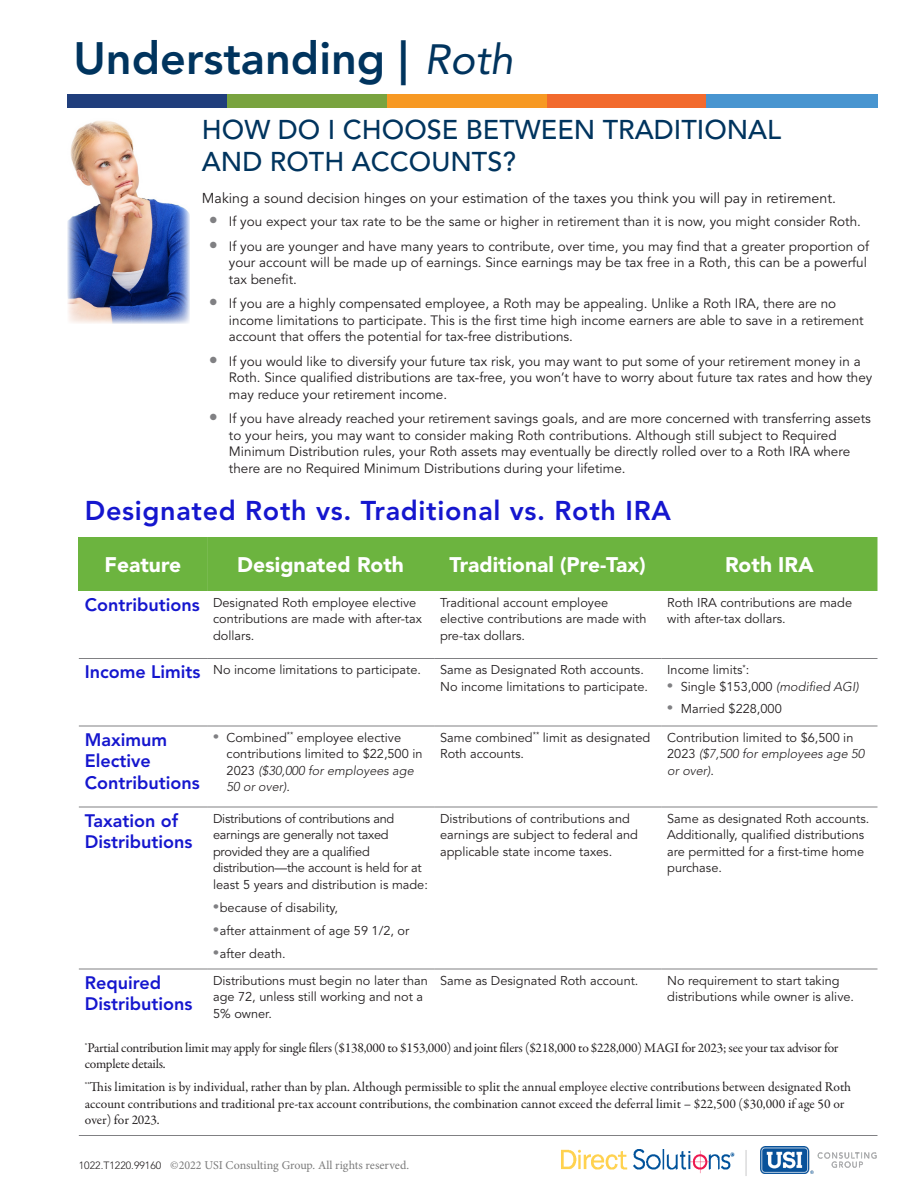
<style>
.page{position:relative;width:918px;height:1188px;background:#fff}
.page>*{position:absolute;margin:0;border:0;box-sizing:border-box;transform-origin:0 0}
.t1{font:800 45px "Avenir LT Std";color:#00345e}
.t2{font:500 27px/32.4px "Avenir LT Std";color:#00345e}
.t3{font:800 27px "Avenir LT Std";letter-spacing:.025em;color:#1516ce}
.t4{font:900 21px "Avenir LT Std";color:#fff}
.t5{font:800 18px/21.6px "Avenir LT Std";color:#1516ce}
.t6{font:14.25px "Avenir LT Std";color:#231f20}
.t7{font:13.5px/16.5px "Avenir LT Std";color:#231f20}
.t8{font:13.5px/16.2px "Garamond Premr Pro";letter-spacing:-.01em;color:#231f20}
.t9{font:12.75px/16.5px "Avenir LT Std";color:#231f20}
.t10{font:12.75px/16.5px "Avenir LT Std";letter-spacing:-.02em;color:#231f20}
.t11{font:12px "Minion Pro";color:#7c7c7c}
.s1{font-weight:400;font-style:italic;font-size:42px}
.s2{font-family:"Times New Roman";font-weight:700;font-size:16.5px;color:#808083}
.s3{font-weight:300;font-style:italic}
.s4{font-family:"Avenir LT Std";font-weight:300;font-size:10.5px;color:#231f20}
</style>
<div class="page">
<div style="left:79px;top:537px;width:128px;height:54px;background:#6cb43f"></div>
<div style="left:207px;top:537px;width:671px;height:54px;background:#6cb43f"></div>
<hr style="left:79px;top:658px;width:128px;height:1px;background:#808083">
<hr style="left:79px;top:726px;width:128px;height:1px;background:#808083">
<hr style="left:79px;top:807px;width:128px;height:1px;background:#808083">
<hr style="left:79px;top:969px;width:128px;height:1px;background:#808083">
<hr style="left:207px;top:658px;width:227px;height:1px;background:#808083">
<hr style="left:434px;top:658px;width:227px;height:1px;background:#808083">
<hr style="left:661px;top:658px;width:217px;height:1px;background:#808083">
<hr style="left:207px;top:726px;width:227px;height:1px;background:#808083">
<hr style="left:434px;top:726px;width:227px;height:1px;background:#808083">
<hr style="left:661px;top:726px;width:217px;height:1px;background:#808083">
<hr style="left:207px;top:807px;width:227px;height:1px;background:#808083">
<hr style="left:434px;top:807px;width:227px;height:1px;background:#808083">
<hr style="left:661px;top:807px;width:217px;height:1px;background:#808083">
<hr style="left:207px;top:969px;width:227px;height:1px;background:#808083">
<hr style="left:434px;top:969px;width:227px;height:1px;background:#808083">
<hr style="left:661px;top:969px;width:217px;height:1px;background:#808083">
<div style="left:68px;top:94px;width:159px;height:14px;background:#203e7c"></div>
<div style="left:227px;top:94px;width:160px;height:14px;background:#79a33f"></div>
<div style="left:387px;top:94px;width:160px;height:14px;background:#f79923"></div>
<div style="left:547px;top:94px;width:159px;height:14px;background:#f26a2d"></div>
<div style="left:706px;top:94px;width:172px;height:14px;background:#4895d0"></div>
<img style="left:68px;top:120px;width:122px;height:204px">
<hr style="left:79px;top:1135px;width:799px;height:1px;background:#808083">
<img style="left:761px;top:1147px;width:116px;height:27px">
<img style="left:562px;top:1150px;width:173px;height:23px">
<svg style="left:746px;top:1150px;width:1px;height:26px"></svg>
<p class="t1" style="left:74px;top:32px;width:441px">Understanding | <span class="s1">Roth</span></p>
<p class="t2" style="left:202px;top:114px;width:581px">HOW DO I CHOOSE BETWEEN TRADITIONAL<br>AND ROTH ACCOUNTS?</p>
<p class="t6" style="left:202px;top:190px;width:636px">Making a sound decision hinges on your estimation of the taxes you think you will pay in retirement.</p>
<p class="t7" style="left:229px;top:214px;width:634px">If you expect your tax rate to be the same or higher in retirement than it is now, you might consider Roth.</p>
<p class="t7" style="left:229px;top:238px;width:642px">If you are younger and have many years to contribute, over time, you may find that a greater proportion of your account will be made up of earnings. Since earnings may be tax free in a Roth, this can be a powerful tax benefit.</p>
<p class="t7" style="left:229px;top:296px;width:636px">If you are a highly compensated employee, a Roth may be appealing. Unlike a Roth IRA, there are no income limitations to participate. This is the first time high income earners are able to save in a retirement account that offers the potential for tax-free distributions.</p>
<p class="t7" style="left:229px;top:353px;width:645px">If you would like to diversify your future tax risk, you may want to put some of your retirement money in a<br>Roth. Since qualified distributions are tax-free, you won’t have to worry about future tax rates and how they may reduce your retirement income.</p>
<p class="t7" style="left:229px;top:411px;width:644px">If you have already reached your retirement savings goals, and are more concerned with transferring assets to your heirs, you may want to consider making Roth contributions. Although still subject to Required Minimum Distribution rules, your Roth assets may eventually be directly rolled over to a Roth IRA where there are no Required Minimum Distributions during your lifetime.</p>
<p class="t3" style="left:85px;top:495px;width:588px">Designated Roth vs. Traditional vs. Roth IRA</p>
<p class="t4" style="left:105px;top:552px;width:78px">Feature</p>
<p class="t4" style="left:237px;top:552px;width:168px">Designated Roth</p>
<p class="t4" style="left:450px;top:552px;width:198px">Traditional (Pre-Tax)</p>
<p class="t4" style="left:725px;top:552px;width:90px">Roth IRA</p>
<p class="t5" style="left:85px;top:594px;width:116px">Contributions</p>
<p class="t9" style="left:213px;top:594px;width:210px">Designated Roth employee elective contributions are made with after-tax dollars.</p>
<p class="t9" style="left:440px;top:594px;width:208px">Traditional account employee elective contributions are made with pre-tax dollars.</p>
<p class="t9" style="left:667px;top:594px;width:186px">Roth IRA contributions are made with after-tax dollars.</p>
<p class="t5" style="left:85px;top:661px;width:117px">Income Limits</p>
<p class="t9" style="left:213px;top:662px;width:209px">No income limitations to participate.</p>
<p class="t9" style="left:440px;top:662px;width:209px">Same as Designated Roth accounts.<br>No income limitations to participate.</p>
<p class="t9" style="left:667px;top:662px;width:84px">Income limits<sup>*</sup>:</p>
<p class="t9" style="left:667px;top:678px;width:193px"><span class="s2">•</span> Single $153,000 <span class="s3">(modified AGI)</span></p>
<p class="t9" style="left:667px;top:700px;width:116px"><span class="s2">•</span> Married $228,000</p>
<p class="t5" style="left:85px;top:729px;width:84px">Maximum<br>Elective</p>
<p class="t5" style="left:85px;top:772px;width:116px">Contributions</p>
<p class="t5" style="left:85px;top:810px;width:95px">Taxation of</p>
<p class="t5" style="left:85px;top:831px;width:109px">Distributions</p>
<p class="t9" style="left:227px;top:729px;width:197px;text-indent:-14px"><span class="s2">•</span> Combined<sup>**</sup> employee elective contributions limited to $22,500 in<br>2023 <span class="s3">($30,000 for employees age<br>50 or over)</span>.</p>
<p class="t9" style="left:440px;top:729px;width:212px">Same combined<sup>**</sup> limit as designated<br>Roth accounts.</p>
<p class="t9" style="left:667px;top:729px;width:199px">Contribution limited to $6,500 in<br>2023 <span class="s3">($7,500 for employees age 50 or over)</span>.</p>
<p class="t10" style="left:213px;top:810px;width:216px">Distributions of contributions and earnings are generally not taxed provided they are a qualified distribution—the account is held for at least 5 years and distribution is made:</p>
<p class="t9" style="left:213px;top:900px;width:127px"><span class="s2">•</span>because of disability,</p>
<p class="t9" style="left:213px;top:923px;width:198px"><span class="s2">•</span>after attainment of age 59 1/2, or</p>
<p class="t9" style="left:213px;top:946px;width:74px"><span class="s2">•</span>after death.</p>
<p class="t9" style="left:440px;top:810px;width:199px">Distributions of contributions and earnings are subject to federal and applicable state income taxes.</p>
<p class="t9" style="left:667px;top:810px;width:204px">Same as designated Roth accounts.<br>Additionally, qualified distributions are permitted for a first-time home purchase.</p>
<p class="t9" style="left:213px;top:972px;width:216px">Distributions must begin no later than age 72, unless still working and not a<br>5% owner.</p>
<p class="t9" style="left:440px;top:972px;width:200px">Same as Designated Roth account.</p>
<p class="t9" style="left:667px;top:972px;width:188px">No requirement to start taking distributions while owner is alive.</p>
<p class="t8" style="left:85px;top:1040px;width:755px"><sup>*</sup>Partial contribution limit may apply for single filers ($138,000 to $153,000) and joint filers ($218,000 to $228,000) MAGI for 2023; see your tax advisor for complete details.</p>
<p class="t8" style="left:85px;top:1079px;width:768px"><sup>**</sup>This limitation is by individual, rather than by plan. Although permissible to split the annual employee elective contributions between designated Roth account contributions and traditional pre-tax account contributions, the combination cannot exceed the deferral limit – $22,500 ($30,000 if age 50 or over) for 2023.</p>
<p class="t5" style="left:85px;top:972px;width:78px">Required</p>
<p class="t5" style="left:85px;top:993px;width:109px">Distributions</p>
<p class="t11" style="left:79px;top:1157px;width:332px"><span class="s4">1022.T1220.99160</span> ©2022 USI Consulting Group. All rights reserved.</p>
</div>
